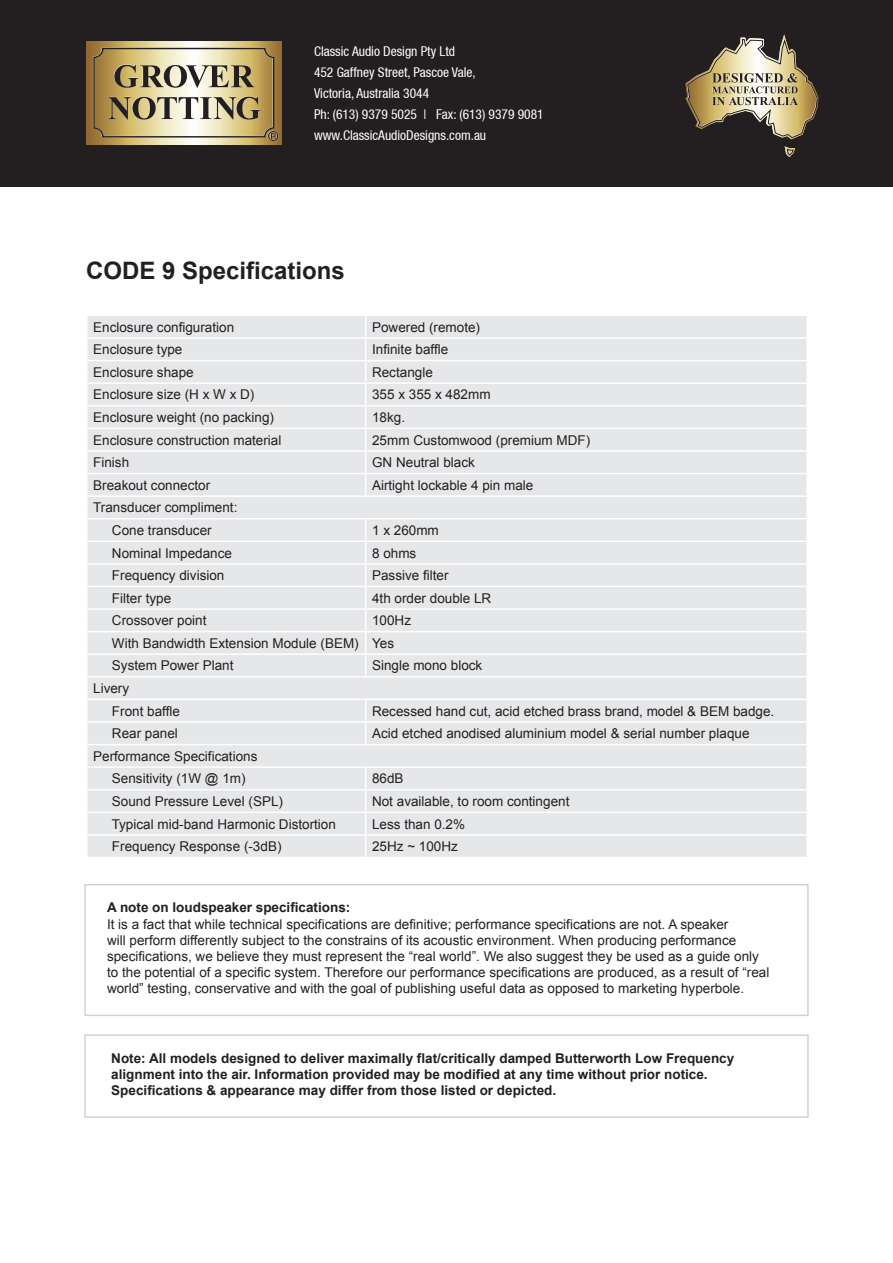
<style>
.page{position:relative;width:893px;height:1263px;background:#fff}
.page>*{position:absolute;margin:0;border:0;box-sizing:border-box;transform-origin:0 0}
.t1{font:700 24px "Arial";color:#231f20}
.t2{font:13.5px/22.6px "Arial";color:#231f20}
.t3{font:700 13.5px/16.2px "Arial";color:#231f20}
.t4{font:condensed 13.5px/21px "Helvetica Neue";color:#fff}
</style>
<div class="page">
<div style="left:0;top:0;width:893px;height:187px;background:#231f20"></div>
<svg style="left:86px;top:41px;width:196px;height:103px;background:#ccb67f"></svg>
<svg style="left:114px;top:64px;width:140px;height:24px"></svg>
<svg style="left:108px;top:96px;width:153px;height:24px"></svg>
<div style="left:93px;top:48px;width:181px;height:90px;border:1px solid #231f20;border-radius:9px"></div>
<svg style="left:271px;top:133px;width:5px;height:6px"></svg>
<div style="left:268px;top:131px;width:10px;height:10px;border:1px solid #231f20;border-radius:50%"></div>
<svg style="left:685px;top:34px;width:133px;height:123px"></svg>
<div style="left:88px;top:316px;width:718px;height:541px;background:#e6e7e9"></div>
<hr style="left:86px;top:337px;width:280px;height:2px;background:#fff">
<hr style="left:366px;top:337px;width:442px;height:2px;background:#fff">
<hr style="left:86px;top:360px;width:280px;height:1px;background:#fff">
<hr style="left:366px;top:360px;width:442px;height:1px;background:#fff">
<hr style="left:86px;top:382px;width:280px;height:2px;background:#fff">
<hr style="left:366px;top:382px;width:442px;height:2px;background:#fff">
<hr style="left:86px;top:405px;width:280px;height:1px;background:#fff">
<hr style="left:366px;top:405px;width:442px;height:1px;background:#fff">
<hr style="left:86px;top:428px;width:280px;height:1px;background:#fff">
<hr style="left:366px;top:428px;width:442px;height:1px;background:#fff">
<hr style="left:86px;top:450px;width:280px;height:2px;background:#fff">
<hr style="left:366px;top:450px;width:442px;height:2px;background:#fff">
<hr style="left:86px;top:473px;width:280px;height:1px;background:#fff">
<hr style="left:366px;top:473px;width:442px;height:1px;background:#fff">
<svg style="left:365px;top:316px;width:1px;height:179px"></svg>
<hr style="left:86px;top:495px;width:280px;height:2px;background:#fff">
<hr style="left:366px;top:495px;width:442px;height:2px;background:#fff">
<hr style="left:86px;top:518px;width:280px;height:1px;background:#fff">
<hr style="left:366px;top:518px;width:442px;height:1px;background:#fff">
<hr style="left:86px;top:540px;width:280px;height:2px;background:#fff">
<hr style="left:366px;top:540px;width:442px;height:2px;background:#fff">
<hr style="left:86px;top:563px;width:280px;height:2px;background:#fff">
<hr style="left:366px;top:563px;width:442px;height:2px;background:#fff">
<hr style="left:86px;top:586px;width:280px;height:1px;background:#fff">
<hr style="left:366px;top:586px;width:442px;height:1px;background:#fff">
<hr style="left:86px;top:608px;width:280px;height:2px;background:#fff">
<hr style="left:366px;top:608px;width:442px;height:2px;background:#fff">
<hr style="left:86px;top:631px;width:280px;height:1px;background:#fff">
<hr style="left:366px;top:631px;width:442px;height:1px;background:#fff">
<hr style="left:86px;top:653px;width:280px;height:2px;background:#fff">
<hr style="left:366px;top:653px;width:442px;height:2px;background:#fff">
<svg style="left:365px;top:519px;width:1px;height:157px"></svg>
<hr style="left:86px;top:676px;width:280px;height:1px;background:#fff">
<hr style="left:366px;top:676px;width:442px;height:1px;background:#fff">
<hr style="left:86px;top:699px;width:280px;height:1px;background:#fff">
<hr style="left:366px;top:699px;width:442px;height:1px;background:#fff">
<hr style="left:86px;top:721px;width:280px;height:2px;background:#fff">
<hr style="left:366px;top:721px;width:442px;height:2px;background:#fff">
<svg style="left:365px;top:700px;width:1px;height:44px"></svg>
<hr style="left:86px;top:744px;width:280px;height:1px;background:#fff">
<hr style="left:366px;top:744px;width:442px;height:1px;background:#fff">
<hr style="left:86px;top:766px;width:280px;height:2px;background:#fff">
<hr style="left:366px;top:766px;width:442px;height:2px;background:#fff">
<hr style="left:86px;top:789px;width:280px;height:1px;background:#fff">
<hr style="left:366px;top:789px;width:442px;height:1px;background:#fff">
<hr style="left:86px;top:811px;width:280px;height:2px;background:#fff">
<hr style="left:366px;top:811px;width:442px;height:2px;background:#fff">
<hr style="left:86px;top:834px;width:280px;height:2px;background:#fff">
<hr style="left:366px;top:834px;width:442px;height:2px;background:#fff">
<svg style="left:365px;top:768px;width:1px;height:89px"></svg>
<div style="left:84px;top:884px;width:725px;height:132px;border:2px solid #d1d2d4"></div>
<div style="left:84px;top:1034px;width:725px;height:84px;border:2px solid #d1d2d4"></div>
<p class="t4" style="left:314px;top:40px;width:231px">Classic Audio Design Pty Ltd<br>452 Gaffney Street, Pascoe Vale,<br>Victoria, Australia 3044<br>Ph: (613) 9379 5025 | Fax: (613) 9379 9081 www.ClassicAudioDesigns.com.au</p>
<h1 class="t1" style="left:86px;top:255px;width:260px">CODE 9 Specifications</h1>
<p class="t2" style="left:93px;top:316px;width:143px">Enclosure configuration</p>
<p class="t2" style="left:372px;top:316px;width:110px">Powered (remote)</p>
<p class="t2" style="left:93px;top:338px;width:91px">Enclosure type</p>
<p class="t2" style="left:372px;top:338px;width:78px">Infinite baffle</p>
<p class="t2" style="left:93px;top:361px;width:102px">Enclosure shape</p>
<p class="t2" style="left:372px;top:361px;width:62px">Rectangle</p>
<p class="t2" style="left:93px;top:383px;width:163px">Enclosure size (H x W x D)</p>
<p class="t2" style="left:372px;top:383px;width:120px">355 x 355 x 482mm</p>
<p class="t2" style="left:93px;top:406px;width:182px">Enclosure weight (no packing)</p>
<p class="t2" style="left:372px;top:406px;width:35px">18kg.</p>
<p class="t2" style="left:93px;top:429px;width:190px">Enclosure construction material</p>
<p class="t2" style="left:372px;top:429px;width:220px">25mm Customwood (premium MDF)</p>
<p class="t2" style="left:93px;top:451px;width:38px">Finish</p>
<p class="t2" style="left:372px;top:451px;width:104px">GN Neutral black</p>
<p class="t2" style="left:93px;top:474px;width:119px">Breakout connector</p>
<p class="t2" style="left:372px;top:474px;width:163px">Airtight lockable 4 pin male</p>
<p class="t2" style="left:93px;top:496px;width:146px;text-align:center">Transducer compliment:<br>Cone transducer</p>
<p class="t2" style="left:372px;top:519px;width:68px">1 x 260mm</p>
<p class="t2" style="left:112px;top:542px;width:122px">Nominal Impedance</p>
<p class="t2" style="left:372px;top:542px;width:46px">8 ohms</p>
<p class="t2" style="left:112px;top:564px;width:114px">Frequency division</p>
<p class="t2" style="left:372px;top:564px;width:78px">Passive filter</p>
<p class="t2" style="left:112px;top:587px;width:61px">Filter type</p>
<p class="t2" style="left:372px;top:587px;width:121px">4th order double LR</p>
<p class="t2" style="left:112px;top:609px;width:96px">Crossover point</p>
<p class="t2" style="left:112px;top:609px;width:301px;text-indent:260px">100Hz<br>With Bandwidth Extension Module (BEM) Yes<br>System Power Plant</p>
<p class="t2" style="left:372px;top:654px;width:112px">Single mono block</p>
<p class="t2" style="left:112px;top:677px;width:70px;text-indent:-19px">Livery<br>Front baffle</p>
<p class="t2" style="left:372px;top:700px;width:404px">Recessed hand cut, acid etched brass brand, model &amp; BEM badge.</p>
<p class="t2" style="left:112px;top:722px;width:68px">Rear panel</p>
<p class="t2" style="left:372px;top:722px;width:379px">Acid etched anodised aluminium model &amp; serial number plaque</p>
<p class="t2" style="left:93px;top:745px;width:166px;text-align:center">Performance Specifications<br>Sensitivity (1W @ 1m)</p>
<p class="t2" style="left:372px;top:767px;width:33px">86dB</p>
<p class="t2" style="left:112px;top:790px;width:173px">Sound Pressure Level (SPL)</p>
<p class="t2" style="left:372px;top:790px;width:199px">Not available, to room contingent</p>
<p class="t2" style="left:112px;top:813px;width:226px">Typical mid-band Harmonic Distortion</p>
<p class="t2" style="left:372px;top:813px;width:95px">Less than 0.2%</p>
<p class="t2" style="left:112px;top:835px;width:171px">Frequency Response (-3dB)</p>
<p class="t2" style="left:372px;top:835px;width:87px">25Hz ~ 100Hz</p>
<p class="t3" style="left:107px;top:900px;width:245px">A note on loudspeaker specifications:</p>
<p class="t2" style="left:107px;top:916px;width:664px;line-height:16.2px">It is a fact that while technical specifications are definitive; performance specifications are not. A speaker<br>will perform differently subject to the constrains of its acoustic environment. When producing performance specifications, we believe they must represent the “real world”. We also suggest they be used as a guide only to the potential of a specific system. Therefore our performance specifications are produced, as a result of “real world” testing, conservative and with the goal of publishing useful data as opposed to marketing hyperbole.</p>
<p class="t3" style="left:111px;top:1050px;width:624px">Note: All models designed to deliver maximally flat/critically damped Butterworth Low Frequency alignment into the air. Information provided may be modified at any time without prior notice.<br>Specifications &amp; appearance may differ from those listed or depicted.</p>
</div>
